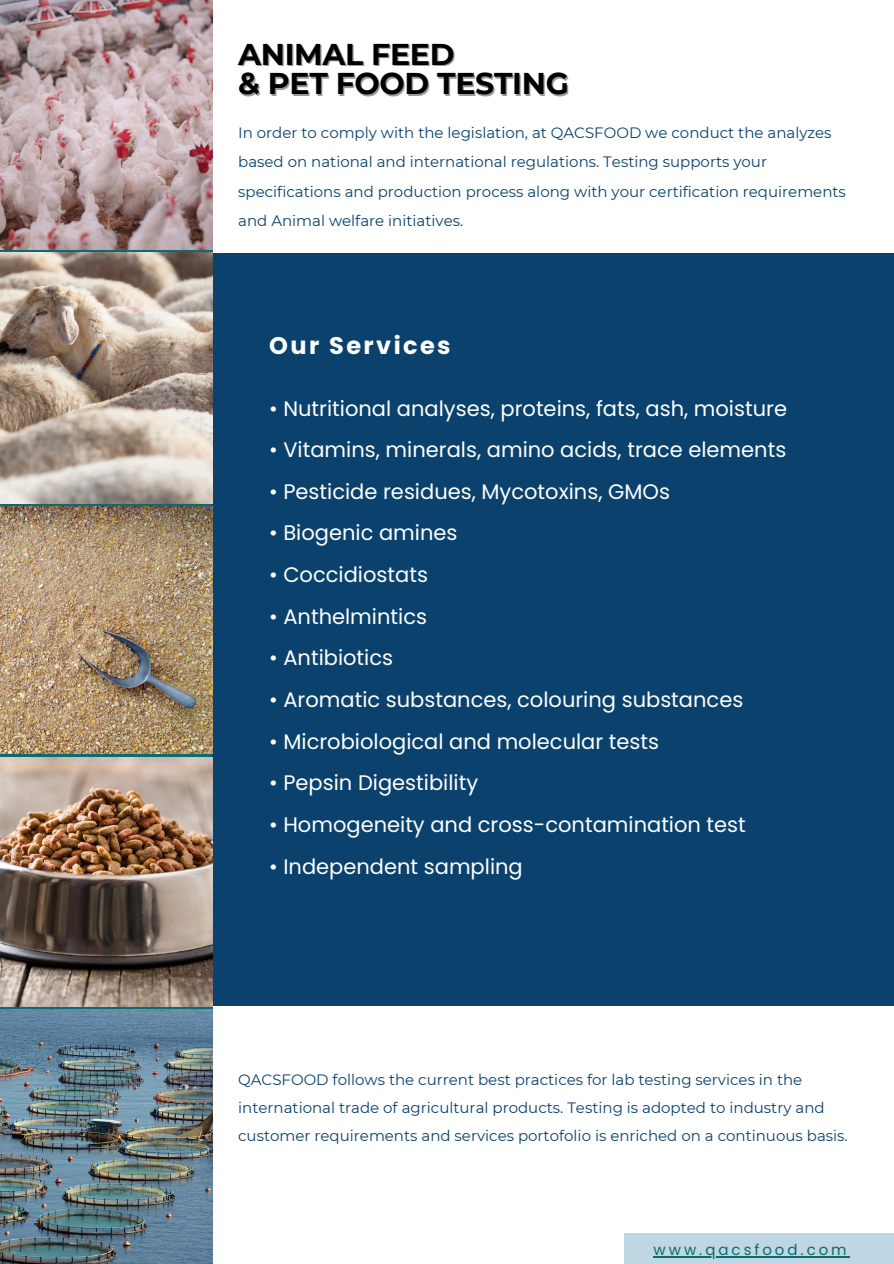
<style>
.page{position:relative;width:894px;height:1264px;background:#fff}
.page>*{position:absolute;margin:0;border:0;box-sizing:border-box;transform-origin:0 0}
.t1{font:700 30px/29.2px "Montserrat";letter-spacing:-.01em;color:#000}
.t2{font:700 24px "Poppins";letter-spacing:.1em;color:#fff}
.t3{font:21px "Poppins";color:#fff}
.t4{font:15px/29.2px "Montserrat";color:#0a426d}
.t5{font:15px "Poppins";letter-spacing:.195em;color:#0c6b6e}
</style>
<div class="page">
<div style="left:212px;top:253px;width:681px;height:752px;background:#0a426d"></div>
<div style="left:624px;top:1232px;width:269px;height:31px;background:#bfd6e3"></div>
<img style="left:0;top:0;width:212px;height:249px">
<hr style="left:653px;top:1255px;width:196px;height:2px;background:#0c6b6e">
<img style="left:0;top:253px;width:212px;height:250px">
<img style="left:0;top:506px;width:212px;height:248px">
<img style="left:0;top:1009px;width:212px;height:254px">
<img style="left:0;top:757px;width:212px;height:249px">
<p class="t1" style="left:238px;top:40px;width:332px">ANIMAL FEED<br>&amp; PET FOOD TESTING</p>
<p class="t4" style="left:238px;top:118px;width:609px">In order to comply with the legislation, at QACSFOOD we conduct the analyzes based on national and international regulations. Testing supports your specifications and production process along with your certification requirements and Animal welfare initiatives.</p>
<p class="t2" style="left:269px;top:329px;width:183px">Our Services</p>
<p class="t3" style="left:269px;top:393px;width:519px">• Nutritional analyses, proteins, fats, ash, moisture</p>
<p class="t3" style="left:269px;top:435px;width:518px">• Vitamins, minerals, amino acids, trace elements</p>
<p class="t3" style="left:269px;top:477px;width:402px">• Pesticide residues, Mycotoxins, GMOs</p>
<p class="t3" style="left:269px;top:518px;width:190px">• Biogenic amines</p>
<p class="t3" style="left:269px;top:560px;width:160px">• Coccidiostats</p>
<p class="t3" style="left:269px;top:601px;width:159px">• Anthelmintics</p>
<p class="t3" style="left:269px;top:643px;width:125px">• Antibiotics</p>
<p class="t3" style="left:269px;top:685px;width:475px">• Aromatic substances, colouring substances</p>
<p class="t3" style="left:269px;top:726px;width:391px">• Microbiological and molecular tests</p>
<p class="t3" style="left:269px;top:768px;width:210px">• Pepsin Digestibility</p>
<p class="t3" style="left:269px;top:810px;width:478px">• Homogeneity and cross-contamination test</p>
<p class="t3" style="left:269px;top:851px;width:255px">• Independent sampling</p>
<h1 class="t4" style="left:238px;top:1065px;width:611px;line-height:28.2px">QACSFOOD follows the current best practices for lab testing services in the international trade of agricultural products. Testing is adopted to industry and customer requirements and services portofolio is enriched on a continuous basis.</h1>
<p class="t5" style="left:653px;top:1239px;width:195px">www.qacsfood.com</p>
</div>
